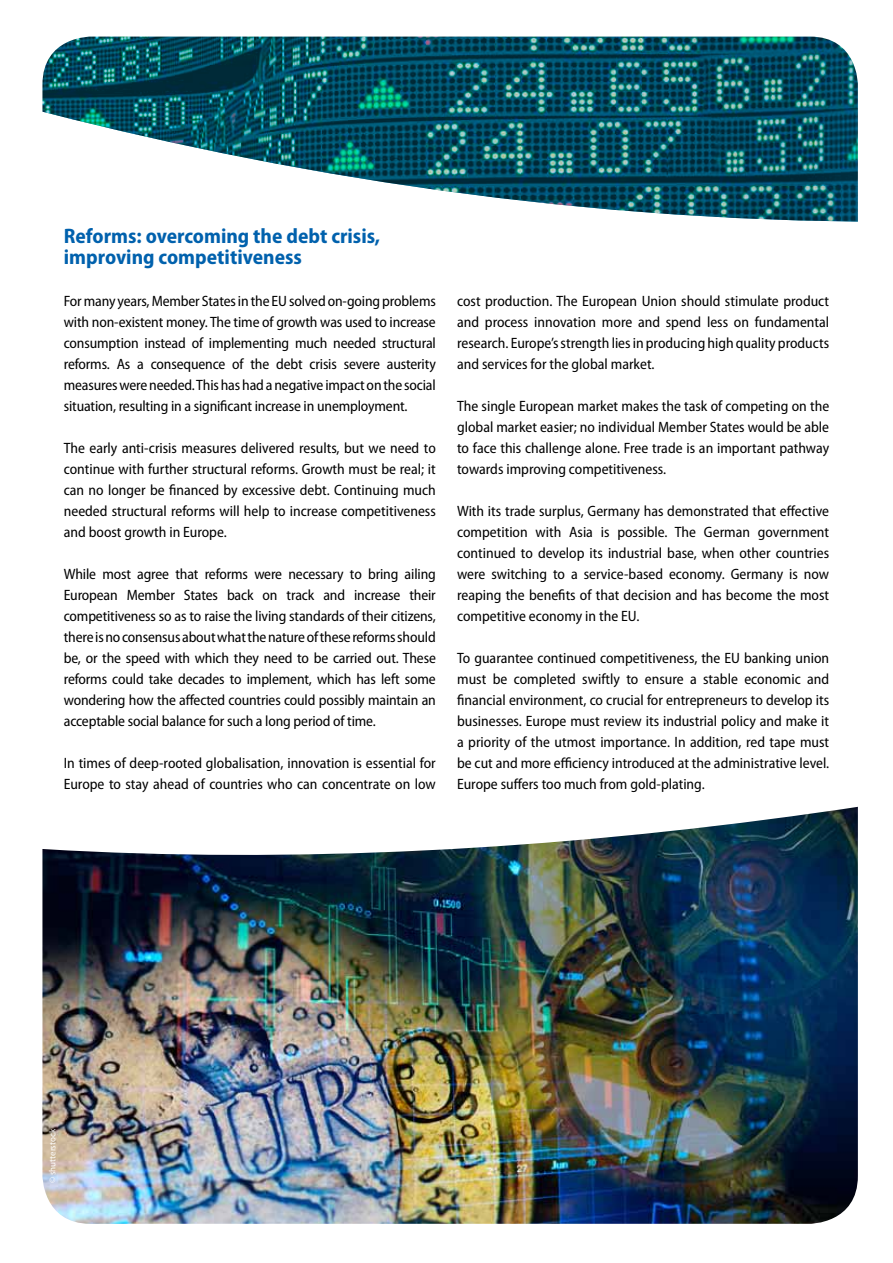
<style>
.page{position:relative;width:893px;height:1263px;background:#fff}
.page>*{position:absolute;margin:0;border:0;box-sizing:border-box;transform-origin:0 0}
.t1{font:700 semi-condensed 21px/21px "Myriad Pro";color:#0061ad}
.t2{font:semi-condensed 15px/21px "Myriad Pro";color:#000;text-align:justify}
.t3{font:9px "Myriad Pro";color:#fff}
</style>
<div class="page">
<img style="left:42px;top:36px;width:816px;height:1188px">
<h1 class="t1" style="left:64px;top:226px;width:318px">Reforms: overcoming the debt crisis, improving competitiveness</h1>
<p class="t2" style="left:64px;top:291px;width:374px">For many years, Member States in the EU solved on-going problems with non-existent money. The time of growth was used to increase consumption instead of implementing much needed structural reforms. As a consequence of the debt crisis severe austerity measures were needed. This has had a negative impact on the social situation, resulting in a significant increase in unemployment.</p>
<p class="t2" style="left:64px;top:438px;width:374px">The early anti-crisis measures delivered results, but we need to continue with further structural reforms. Growth must be real; it can no longer be financed by excessive debt. Continuing much needed structural reforms will help to increase competitiveness and boost growth in Europe.</p>
<p class="t2" style="left:64px;top:564px;width:374px">While most agree that reforms were necessary to bring ailing European Member States back on track and increase their competitiveness so as to raise the living standards of their citizens, there is no consensus about what the nature of these reforms should be, or the speed with which they need to be carried out. These reforms could take decades to implement, which has left some wondering how the affected countries could possibly maintain an acceptable social balance for such a long period of time.</p>
<p class="t2" style="left:64px;top:753px;width:374px">In times of deep-rooted globalisation, innovation is essential for<br>Europe to stay ahead of countries who can concentrate on low</p>
<p class="t2" style="left:457px;top:291px;width:374px">cost production. The European Union should stimulate product and process innovation more and spend less on fundamental research. Europe’s strength lies in producing high quality products and services for the global market.</p>
<p class="t2" style="left:457px;top:396px;width:374px">The single European market makes the task of competing on the global market easier; no individual Member States would be able to face this challenge alone. Free trade is an important pathway towards improving competitiveness.</p>
<p class="t2" style="left:457px;top:501px;width:374px">With its trade surplus, Germany has demonstrated that effective competition with Asia is possible. The German government continued to develop its industrial base, when other countries were switching to a service-based economy. Germany is now reaping the benefits of that decision and has become the most competitive economy in the EU.</p>
<p class="t2" style="left:457px;top:648px;width:374px">To guarantee continued competitiveness, the EU banking union must be completed swiftly to ensure a stable economic and financial environment, co crucial for entrepreneurs to develop its businesses. Europe must review its industrial policy and make it a priority of the utmost importance. In addition, red tape must be cut and more efficiency introduced at the administrative level.<br>Europe suffers too much from gold-plating.</p>
<p class="t3" style="left:47px;top:1183px;width:56px;rotate:-90deg">© shutterstock</p>
</div>
